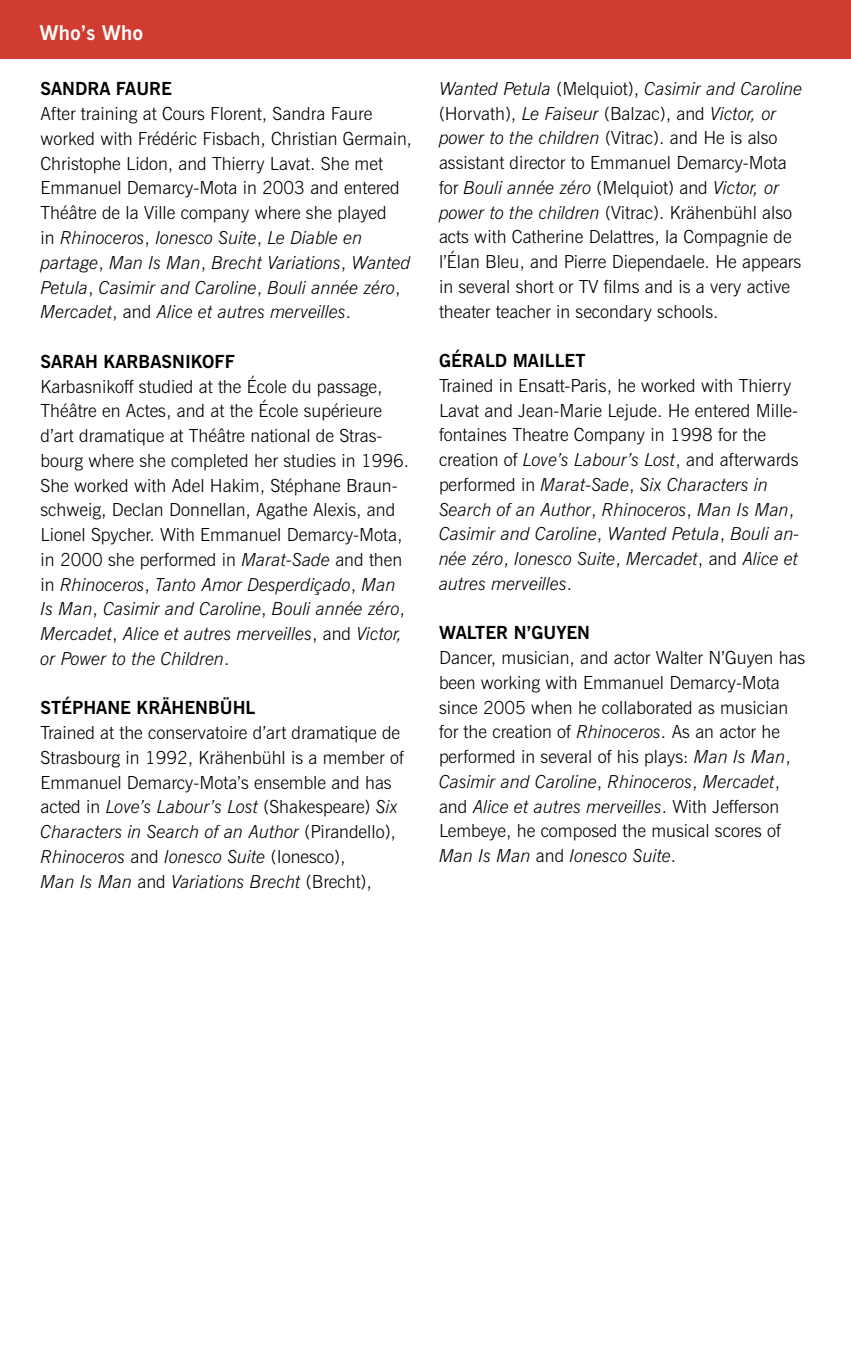
<style>
.page{position:relative;width:851px;height:1357px;background:#fff}
.page>*{position:absolute;margin:0;border:0;box-sizing:border-box;transform-origin:0 0}
.t1{font:700 20.25px "News Gothic BT";letter-spacing:.01em;color:#fff}
.t2{font:300 18px/24.8px "News Gothic BT";color:#000}
.t3{font:italic 300 18px/24.8px "News Gothic BT";color:#000}
.t4{font:700 18px "News Gothic BT";color:#000}
.s1{font-style:italic}
.s2{font-style:normal}
</style>
<div class="page">
<div style="left:0;top:0;width:850px;height:59px;background:#d13c30"></div>
<p class="t1" style="left:40px;top:20px;width:105px">Who’s Who</p>
<p class="t4" style="left:40px;top:78px;width:133px">SANDRA FAURE</p>
<p class="t2" style="left:40px;top:101px;width:373px">After training at Cours Florent, Sandra Faure worked with Frédéric Fisbach, Christian Germain, Christophe Lidon, and Thierry Lavat. She met Emmanuel Demarcy-Mota in 2003 and entered Théâtre de la Ville company where she played<br>in <span class="s1">Rhinoceros</span>, <span class="s1">Ionesco Suite</span>, <span class="s1">Le Diable en partage</span>, <span class="s1">Man Is Man</span>, <span class="s1">Brecht Variations</span>, <span class="s1">Wanted Petula</span>, <span class="s1">Casimir and Caroline</span>, <span class="s1">Bouli année zéro</span>, <span class="s1">Mercadet</span>, and <span class="s1">Alice et autres merveilles</span>.</p>
<p class="t4" style="left:40px;top:350px;width:196px">SARAH KARBASNIKOFF</p>
<p class="t2" style="left:40px;top:374px;width:370px">Karbasnikoff studied at the École du passage, Théâtre en Actes, and at the École supérieure d’art dramatique at Théâtre national de Stras&shy;bourg where she completed her studies in 1996.<br>She worked with Adel Hakim, Stéphane Braun&shy;schweig, Declan Donnellan, Agathe Alexis, and Lionel Spycher. With Emmanuel Demarcy-Mota, in 2000 she performed in <span class="s1">Marat-Sade</span> and then in <span class="s1">Rhinoceros</span>, <span class="s1">Tanto Amor Desperdiçado</span>, <span class="s1">Man Is Man</span>, <span class="s1">Casimir and Caroline</span>, <span class="s1">Bouli année zéro</span>, <span class="s1">Mercadet</span>, <span class="s1">Alice et autres merveilles</span>, and <span class="s1">Victor, or Power to the Children</span>.</p>
<p class="t4" style="left:40px;top:697px;width:216px">STÉPHANE KRÄHENBÜHL</p>
<p class="t2" style="left:40px;top:720px;width:365px">Trained at the conservatoire d’art dramatique de Strasbourg in 1992, Krähenbühl is a member of Emmanuel Demarcy-Mota’s ensemble and has acted in <span class="s1">Love’s Labour’s Lost</span> (Shakespeare) <span class="s1">Six Characters in Search of an Author</span> (Pirandello), <span class="s1">Rhinoceros</span> and <span class="s1">Ionesco Suite</span> (Ionesco),<br><span class="s1">Man Is Man</span> and <span class="s1">Variations Brecht</span> (Brecht),</p>
<p class="t2" style="left:439px;top:76px;width:365px"><span class="s1">Wanted Petula</span> (Melquiot), <span class="s1">Casimir and Caroline </span>(Horvath), <span class="s1">Le Faiseur</span> (Balzac), and <span class="s1">Victor, or power to the children</span> (Vitrac). and He is also assistant director to Emmanuel Demarcy-Mota for <span class="s1">Bouli année zéro</span> (Melquiot) and <span class="s1">Victor, or power to the children</span> (Vitrac). Krähenbühl also acts with Catherine Delattres, la Compagnie de l’Élan Bleu, and Pierre Diependaele. He appears in several short or TV films and is a very active theater teacher in secondary schools.</p>
<p class="t4" style="left:439px;top:350px;width:148px">GÉRALD MAILLET</p>
<p class="t3" style="left:439px;top:373px;width:362px"><span class="s2">Trained in Ensatt-Paris, he worked with Thierry Lavat and Jean-Marie Lejude. He entered Mille&shy;fontaines Theatre Company in 1998 for the creation of</span> Love’s Labour’s Lost<span class="s2">, and afterwards performed in</span> Marat-Sade<span class="s2">,</span> Six Characters in Search of an Author<span class="s2">,</span> Rhinoceros<span class="s2">,</span> Man Is Man<span class="s2">, </span>Casimir and Caroline<span class="s2">,</span> Wanted Petula<span class="s2">,</span> Bouli an&shy;née zéro<span class="s2">,</span> Ionesco Suite<span class="s2">,</span> Mercadet<span class="s2">, and</span> Alice et autres merveilles<span class="s2">.</span></p>
<p class="t4" style="left:439px;top:622px;width:153px">WALTER N’GUYEN</p>
<p class="t2" style="left:439px;top:645px;width:368px">Dancer, musician, and actor Walter N’Guyen has been working with Emmanuel Demarcy-Mota since 2005 when he collaborated as musician for the creation of <span class="s1">Rhinoceros</span>. As an actor he performed in several of his plays: <span class="s1">Man Is Man</span>, <span class="s1">Casimir and Caroline</span>, <span class="s1">Rhinoceros</span>, <span class="s1">Mercadet</span>, and <span class="s1">Alice et autres merveilles</span>. With Jefferson Lembeye, he composed the musical scores of <span class="s1">Man Is Man</span> and <span class="s1">Ionesco Suite</span>.</p>
</div>
